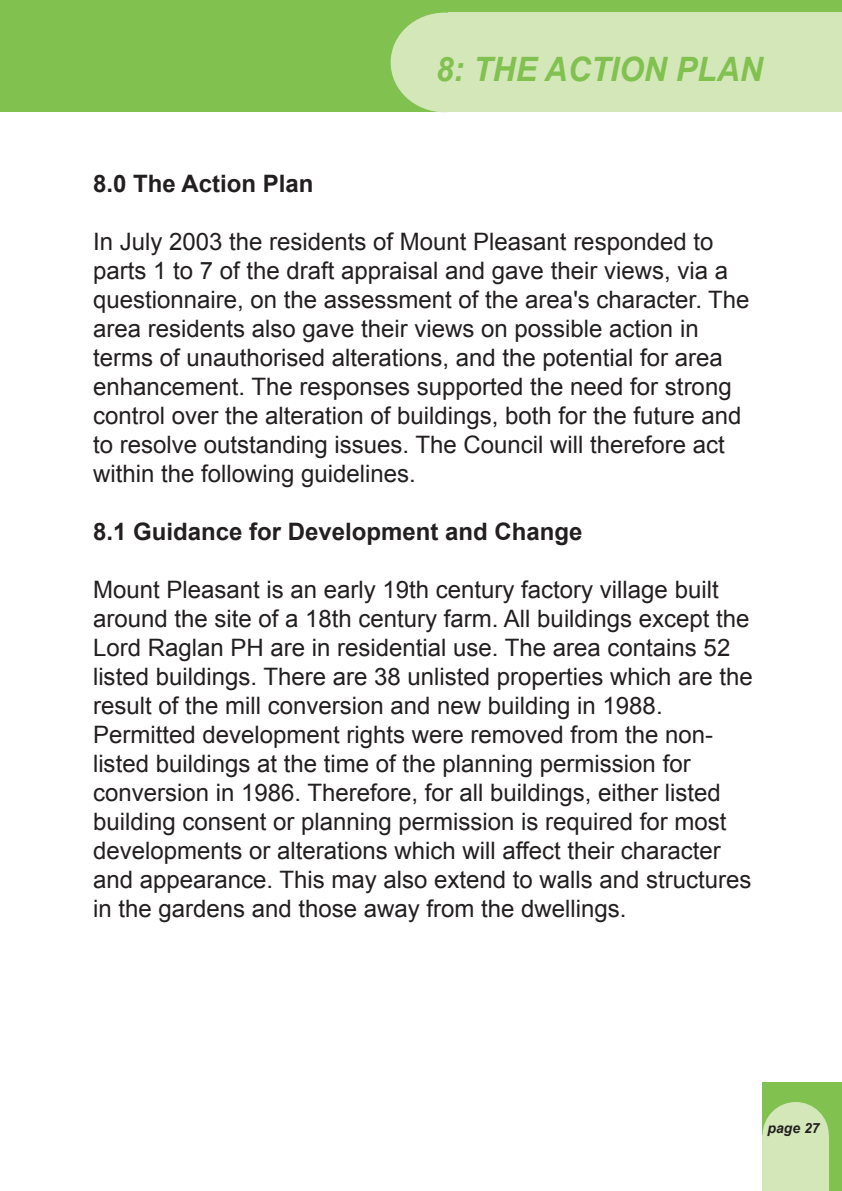
<style>
.page{position:relative;width:842px;height:1191px;background:#fff}
.page>*{position:absolute;margin:0;border:0;box-sizing:border-box;transform-origin:0 0}
.t1{font:italic 700 33.6px "Arial";color:#81c150;scale:.95 1}
.t2{font:24px/29px "Arial";color:#231f20}
.t3{font:700 24px "Arial";color:#231f20}
.t4{font:italic 700 14px "Arial";color:#231f20}
</style>
<div class="page">
<div style="left:0;top:0;width:842px;height:112px;background:#81c150"></div>
<div style="left:448px;top:13px;width:394px;height:99px;background:#d3e7b9"></div>
<div style="left:391px;top:13px;width:108px;height:99px;background:#d3e7b9;border-radius:50%"></div>
<div style="left:763px;top:1081px;width:79px;height:110px;background:#81c150"></div>
<div style="left:763px;top:1102px;width:66px;height:66px;background:#d3e7b9;border-radius:50%"></div>
<div style="left:763px;top:1135px;width:66px;height:56px;background:#d3e7b9"></div>
<p class="t3" style="left:93px;top:167px;width:222px">8.0 The Action Plan</p>
<h1 class="t1" style="left:436px;top:47px;width:346px">8: THE ACTION PLAN</h1>
<p class="t2" style="left:93px;top:227px;width:658px">In July 2003 the residents of Mount Pleasant responded to parts 1 to 7 of the draft appraisal and gave their views, via a questionnaire, on the assessment of the area's character. The area residents also gave their views on possible action in terms of unauthorised alterations, and the potential for area enhancement. The responses supported the need for strong control over the alteration of buildings, both for the future and to resolve outstanding issues. The Council will therefore act within the following guidelines.</p>
<p class="t3" style="left:93px;top:515px;width:491px">8.1 Guidance for Development and Change</p>
<p class="t2" style="left:93px;top:575px;width:661px">Mount Pleasant is an early 19th century factory village built around the site of a 18th century farm. All buildings except the Lord Raglan PH are in residential use. The area contains 52 listed buildings. There are 38 unlisted properties which are the result of the mill conversion and new building in 1988.<br>Permitted development rights were removed from the non&shy;listed buildings at the time of the planning permission for conversion in 1986. Therefore, for all buildings, either listed building consent or planning permission is required for most developments or alterations which will affect their character and appearance. This may also extend to walls and structures in the gardens and those away from the dwellings.</p>
<p class="t4" style="left:767px;top:1119px;width:54px">page 27</p>
</div>
